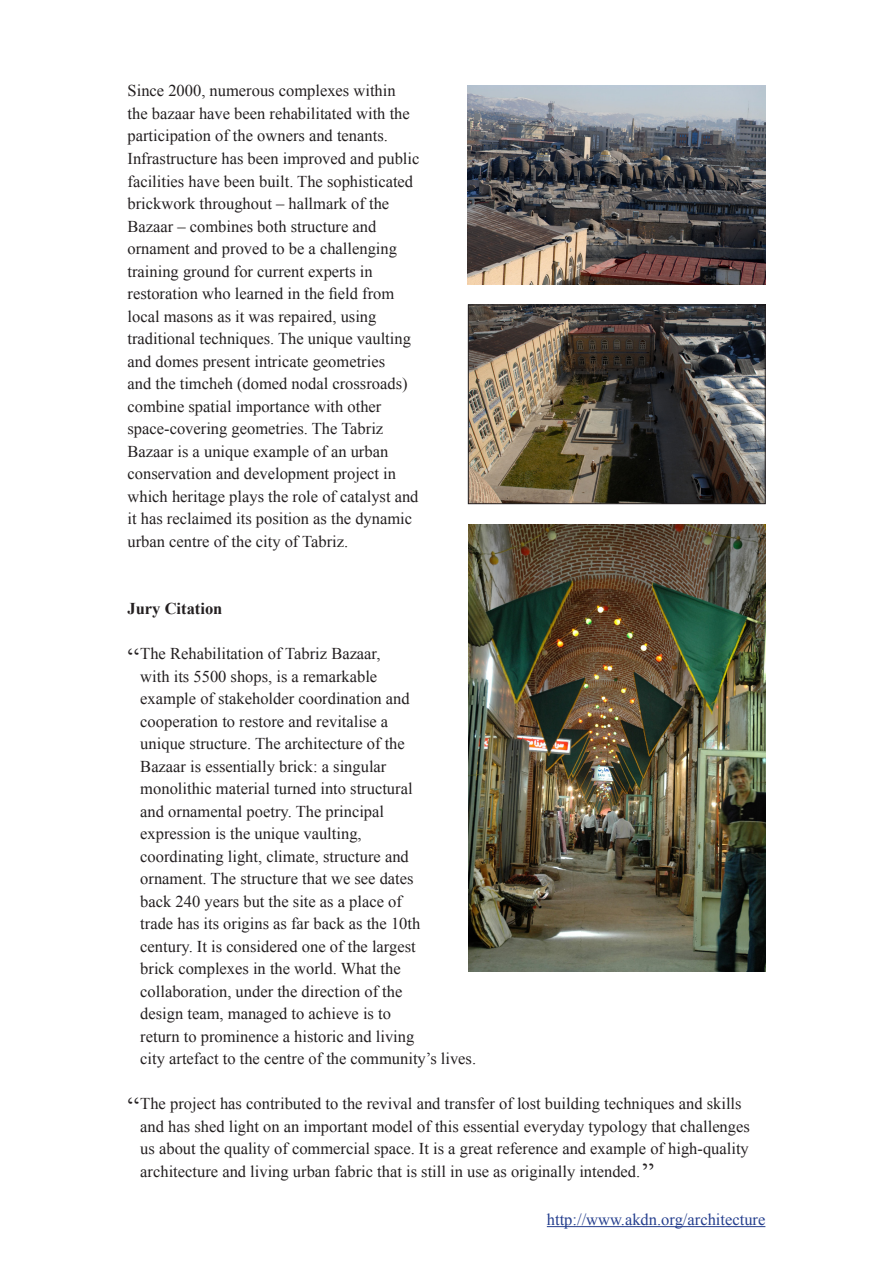
<style>
.page{position:relative;width:893px;height:1263px;background:#fff}
.page>*{position:absolute;margin:0;border:0;box-sizing:border-box;transform-origin:0 0}
.t1{font:27px "Times New Roman";color:#231f20}
.Jury_Citation{font:16.5px/22.5px "Times New Roman";color:#231f20}
.t2{font:16.5px "Times New Roman";color:#253f8e}
.t3{font:700 16.5px "Times New Roman";color:#231f20}
</style>
<div class="page">
<hr style="left:547px;top:1226px;width:218px;height:1px;background:#253f8e">
<img style="left:470px;top:307px;width:293px;height:195px">
<div style="left:468px;top:305px;width:297px;height:199px;border:1px solid #231f20"></div>
<img style="left:468px;top:525px;width:297px;height:446px">
<img style="left:468px;top:85px;width:297px;height:199px">
<p class="Jury_Citation" style="left:128px;top:79px;width:293px">Since 2000, numerous complexes within the bazaar have been rehabilitated with the participation of the owners and tenants.<br>Infrastructure has been improved and public facilities have been built. The sophisticated brickwork throughout – hallmark of the Bazaar – combines both structure and ornament and proved to be a challenging training ground for current experts in restoration who learned in the field from local masons as it was repaired, using traditional techniques. The unique vaulting and domes present intricate geometries<br>and the timcheh (domed nodal crossroads) combine spatial importance with other space-covering geometries. The Tabriz Bazaar is a unique example of an urban conservation and development project in which heritage plays the role of catalyst and it has reclaimed its position as the dynamic urban centre of the city of Tabriz.</p>
<p class="t3" style="left:128px;top:597px;width:96px">Jury Citation</p>
<p class="Jury_Citation" style="left:140px;top:642px;width:337px">The Rehabilitation of Tabriz Bazaar,<br>with its 5500 shops, is a remarkable<br>example of stakeholder coordination and cooperation to restore and revitalise a<br>unique structure. The architecture of the<br>Bazaar is essentially brick: a singular<br>monolithic material turned into structural<br>and ornamental poetry. The principal<br>expression is the unique vaulting,<br>coordinating light, climate, structure and ornament. The structure that we see dates<br>back 240 years but the site as a place of<br>trade has its origins as far back as the 10th century. It is considered one of the largest<br>brick complexes in the world. What the collaboration, under the direction of the<br>design team, managed to achieve is to<br>return to prominence a historic and living<br>city artefact to the centre of the community’s lives.</p>
<p class="Jury_Citation" style="left:140px;top:1092px;width:611px">The project has contributed to the revival and transfer of lost building techniques and skills and has shed light on an important model of this essential everyday typology that challenges us about the quality of commercial space. It is a great reference and example of high-quality architecture and living urban fabric that is still in use as originally intended.</p>
<p class="t1" style="left:128px;top:640px;width:13px">“</p>
<p class="t1" style="left:128px;top:1089px;width:13px">“</p>
<p class="t1" style="left:642px;top:1155px;width:13px">”</p>
<p class="t2" style="left:547px;top:1208px;width:220px">http://www.akdn.org/architecture</p>
</div>
